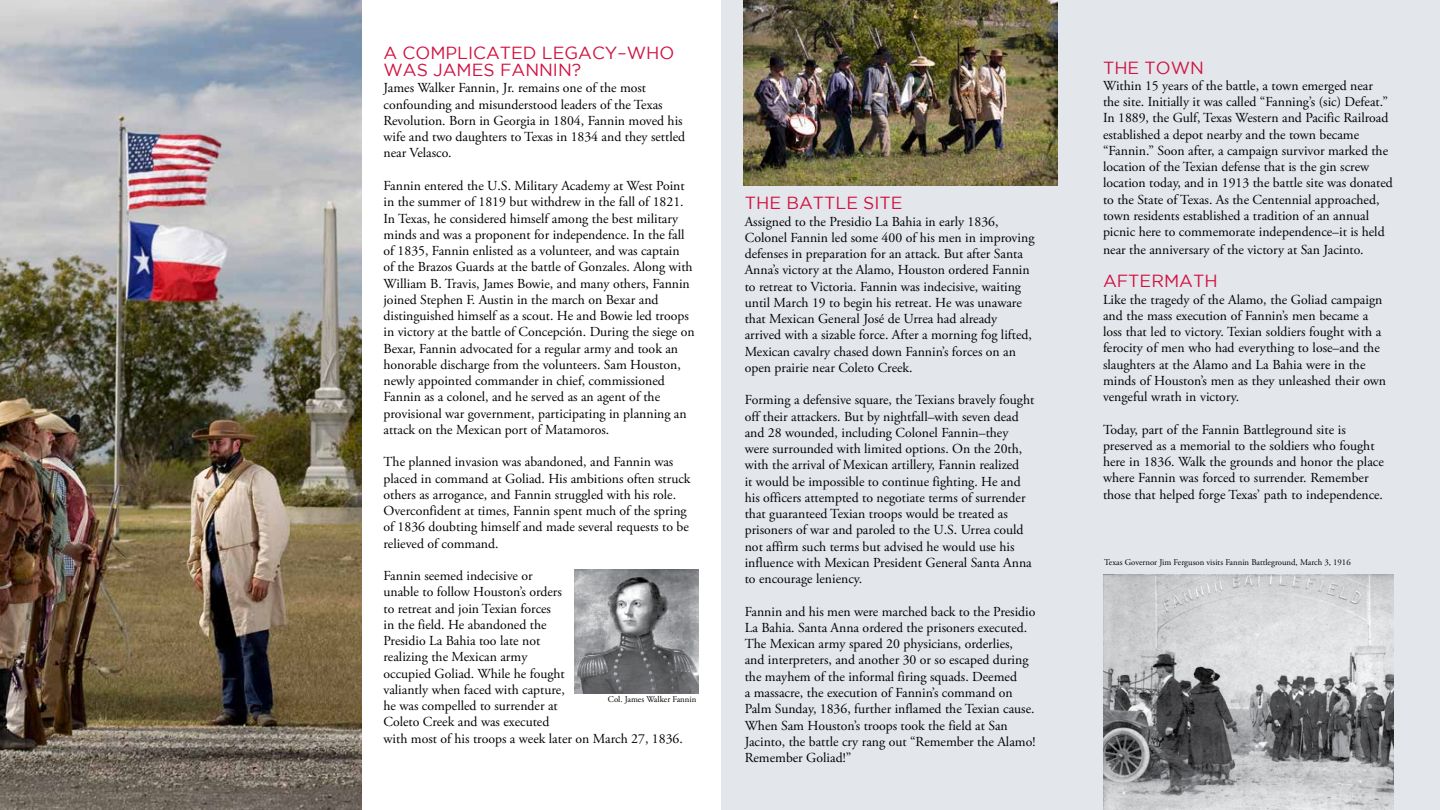
<style>
.page{position:relative;width:1440px;height:810px;background:#fff}
.page>*{position:absolute;margin:0;border:0;box-sizing:border-box;transform-origin:0 0}
.t1{font:17.5px/17.5px "Gotham";color:#d11242}
.t2{font:13.75px/16.2px "Adobe Garamond Pro";color:#000}
.t3{font:8.75px "Adobe Garamond Pro";color:#000}
</style>
<div class="page">
<div style="left:721px;top:0;width:719px;height:810px;background:#e3e7ec"></div>
<img style="left:0;top:0;width:361px;height:810px">
<img style="left:574px;top:570px;width:125px;height:123px">
<img style="left:1104px;top:574px;width:290px;height:236px">
<img style="left:744px;top:0;width:313px;height:185px">
<p class="t1" style="left:384px;top:44px;width:292px">A COMPLICATED LEGACY–WHO<br>WAS JAMES FANNIN?</p>
<p class="t2" style="left:384px;top:80px;width:303px">James Walker Fannin, Jr. remains one of the most confounding and misunderstood leaders of the Texas Revolution. Born in Georgia in 1804, Fannin moved his wife and two daughters to Texas in 1834 and they settled near Velasco.</p>
<p class="t2" style="left:384px;top:178px;width:313px">Fannin entered the U.S. Military Academy at West Point in the summer of 1819 but withdrew in the fall of 1821.<br>In Texas, he considered himself among the best military minds and was a proponent for independence. In the fall of 1835, Fannin enlisted as a volunteer, and was captain<br>of the Brazos Guards at the battle of Gonzales. Along with William B. Travis, James Bowie, and many others, Fannin joined Stephen F. Austin in the march on Bexar and distinguished himself as a scout. He and Bowie led troops in victory at the battle of Concepción. During the siege on Bexar, Fannin advocated for a regular army and took an honorable discharge from the volunteers. Sam Houston, newly appointed commander in chief, commissioned Fannin as a colonel, and he served as an agent of the provisional war government, participating in planning an attack on the Mexican port of Matamoros.</p>
<p class="t2" style="left:384px;top:454px;width:309px">The planned invasion was abandoned, and Fannin was placed in command at Goliad. His ambitions often struck others as arrogance, and Fannin struggled with his role.<br>Overconfident at times, Fannin spent much of the spring of 1836 doubting himself and made several requests to be relieved of command.</p>
<p class="t2" style="left:384px;top:568px;width:301px">Fannin seemed indecisive or<br>unable to follow Houston’s orders<br>to retreat and join Texian forces<br>in the field. He abandoned the<br>Presidio La Bahia too late not<br>realizing the Mexican army<br>occupied Goliad. While he fought<br>valiantly when faced with capture,<br>he was compelled to surrender at<br>Coleto Creek and was executed<br>with most of his troops a week later on March 27, 1836.</p>
<p class="t3" style="left:608px;top:694px;width:90px">Col. James Walker Fannin</p>
<p class="t1" style="left:745px;top:194px;width:159px">THE BATTLE SITE</p>
<p class="t2" style="left:745px;top:214px;width:291px">Assigned to the Presidio La Bahia in early 1836, Colonel Fannin led some 400 of his men in improving defenses in preparation for an attack. But after Santa Anna’s victory at the Alamo, Houston ordered Fannin to retreat to Victoria. Fannin was indecisive, waiting until March 19 to begin his retreat. He was unaware that Mexican General José de Urrea had already arrived with a sizable force. After a morning fog lifted, Mexican cavalry chased down Fannin’s forces on an open prairie near Coleto Creek.</p>
<p class="t2" style="left:745px;top:392px;width:291px">Forming a defensive square, the Texians bravely fought off their attackers. But by nightfall–with seven dead and 28 wounded, including Colonel Fannin–they were surrounded with limited options. On the 20th, with the arrival of Mexican artillery, Fannin realized<br>it would be impossible to continue fighting. He and his officers attempted to negotiate terms of surrender that guaranteed Texian troops would be treated as prisoners of war and paroled to the U.S. Urrea could not affirm such terms but advised he would use his influence with Mexican President General Santa Anna to encourage leniency.</p>
<p class="t2" style="left:745px;top:604px;width:292px">Fannin and his men were marched back to the Presidio La Bahia. Santa Anna ordered the prisoners executed.<br>The Mexican army spared 20 physicians, orderlies, and interpreters, and another 30 or so escaped during the mayhem of the informal firing squads. Deemed<br>a massacre, the execution of Fannin’s command on Palm Sunday, 1836, further inflamed the Texian cause.<br>When Sam Houston’s troops took the field at San Jacinto, the battle cry rang out “Remember the Alamo!<br>Remember Goliad!”</p>
<p class="t1" style="left:1103px;top:59px;width:103px">THE TOWN</p>
<p class="t2" style="left:1103px;top:78px;width:291px">Within 15 years of the battle, a town emerged near the site. Initially it was called “Fanning’s (sic) Defeat.” In 1889, the Gulf, Texas Western and Pacific Railroad established a depot nearby and the town became “Fannin.” Soon after, a campaign survivor marked the location of the Texian defense that is the gin screw location today, and in 1913 the battle site was donated to the State of Texas. As the Centennial approached, town residents established a tradition of an annual picnic here to commemorate independence–it is held</p>
<p class="t2" style="left:1103px;top:242px;width:262px">near the anniversary of the victory at San Jacinto.</p>
<p class="t1" style="left:1103px;top:272px;width:116px">AFTERMATH</p>
<p class="t2" style="left:1103px;top:292px;width:285px">Like the tragedy of the Alamo, the Goliad campaign and the mass execution of Fannin’s men became a loss that led to victory. Texian soldiers fought with a ferocity of men who had everything to lose–and the slaughters at the Alamo and La Bahia were in the minds of Houston’s men as they unleashed their own vengeful wrath in victory.</p>
<p class="t2" style="left:1103px;top:422px;width:282px">Today, part of the Fannin Battleground site is preserved as a memorial to the soldiers who fought here in 1836. Walk the grounds and honor the place where Fannin was forced to surrender. Remember those that helped forge Texas’ path to independence.</p>
<p class="t3" style="left:1104px;top:557px;width:248px">Texas Governor Jim Ferguson visits Fannin Battleground, March 3, 1916</p>
</div>
